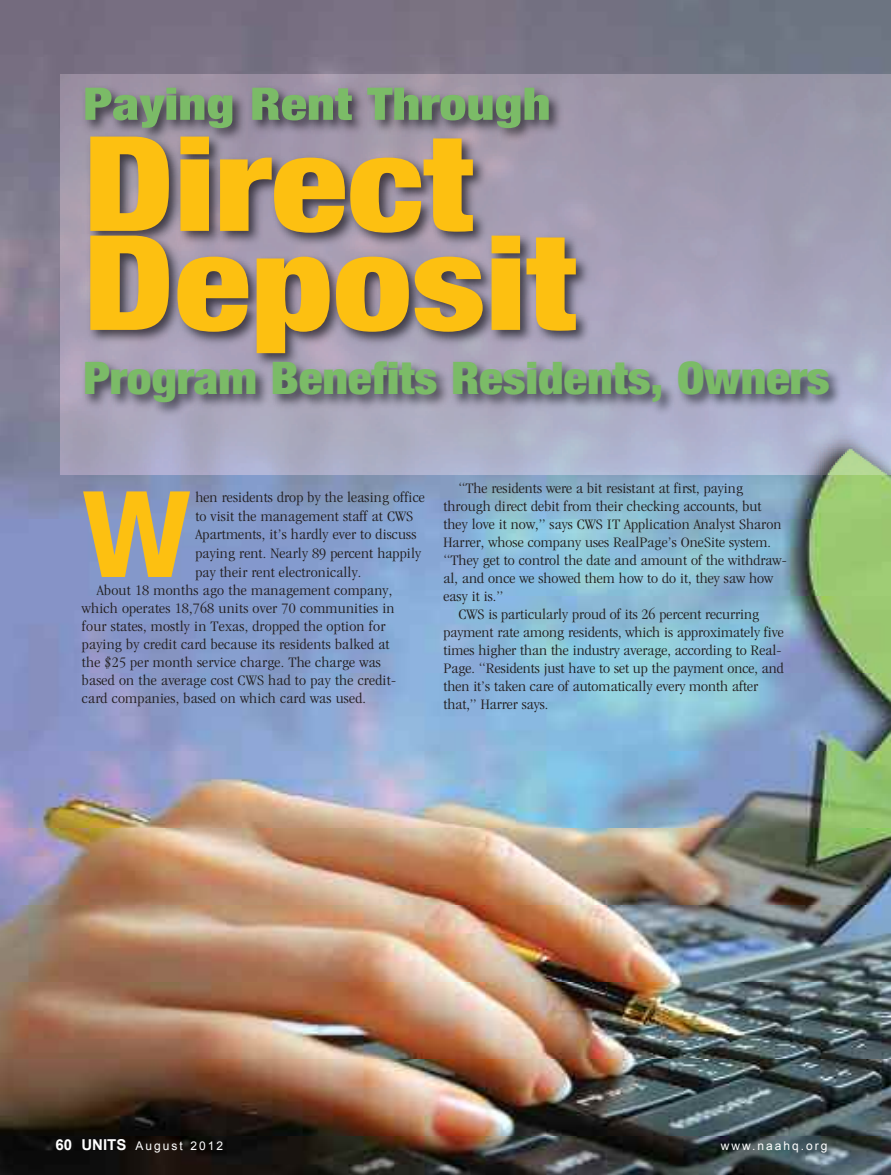
<style>
.page{position:relative;width:891px;height:1175px;background:#fff}
.page>*{position:absolute;margin:0;border:0;box-sizing:border-box;transform-origin:0 0}
.t1{font:900 condensed 132px/99px "Helvetica Neue LT Std";color:#fdc011;scale:1.2 1}
.t2{font:700 condensed 119.7px "Helvetica Neue LT Std";color:#fdc011;scale:1.2 1}
.t3{font:900 condensed 45px "Helvetica Neue LT Std";letter-spacing:-.005em;color:#7bbb67;scale:1.1 1}
.t4{font:900 condensed 45px "Helvetica Neue LT Std";letter-spacing:-.005em;color:#7bbb67;scale:1.2 1}
.t5{font:300 condensed 15px "ITC Garamond Std";letter-spacing:.005em;color:#231f20;scale:1.2 1}
.t6{font:12px "Arial";letter-spacing:.165em;color:#fff}
.s1{font-weight:700;font-size:15px}
</style>
<div class="page">
<img style="left:0;top:0;width:891px;height:1174px">
<img style="left:60px;top:74px;width:831px;height:400px">
<h3 class="t4" style="left:83px;top:88px;width:391px">Paying Rent Through</h3>
<h1 class="t1" style="left:83px;top:146px;width:412px">Direct<br>Deposit</h1>
<h3 class="t3" style="left:83px;top:362px;width:680px">Program Benefits Residents, Owners</h3>
<h2 class="t2" style="left:82px;top:491px;width:93px">W</h2>
<p class="t5" style="left:195px;top:491px;width:193px">hen residents drop by the leasing office</p>
<p class="t5" style="left:195px;top:510px;width:183px">to visit the management staff at CWS</p>
<p class="t5" style="left:195px;top:529px;width:186px">Apartments, it’s hardly ever to discuss</p>
<p class="t5" style="left:195px;top:548px;width:190px">paying rent. Nearly 89 percent happily</p>
<p class="t5" style="left:195px;top:566px;width:140px">pay their rent electronically.</p>
<p class="t5" style="left:97px;top:584px;width:248px">About 18 months ago the management company,</p>
<p class="t5" style="left:82px;top:602px;width:262px">which operates 18,768 units over 70 communities in</p>
<p class="t5" style="left:82px;top:620px;width:254px">four states, mostly in Texas, dropped the option for</p>
<p class="t5" style="left:82px;top:638px;width:258px">paying by credit card because its residents balked at</p>
<p class="t5" style="left:82px;top:656px;width:251px">the $25 per month service charge. The charge was</p>
<p class="t5" style="left:82px;top:674px;width:263px">based on the average cost CWS had to pay the credit-</p>
<p class="t5" style="left:82px;top:692px;width:238px">card companies, based on which card was used.</p>
<p class="t5" style="left:459px;top:482px;width:239px">“The residents were a bit resistant at first, paying</p>
<p class="t5" style="left:444px;top:500px;width:266px">through direct debit from their checking accounts, but</p>
<p class="t5" style="left:444px;top:518px;width:283px">they love it now,” says CWS IT Application Analyst Sharon</p>
<p class="t5" style="left:444px;top:536px;width:275px">Harrer, whose company uses RealPage’s OneSite system.</p>
<p class="t5" style="left:444px;top:554px;width:288px">“They get to control the date and amount of the withdraw-</p>
<p class="t5" style="left:444px;top:572px;width:276px">al, and once we showed them how to do it, they saw how</p>
<p class="t5" style="left:444px;top:590px;width:51px">easy it is.”</p>
<p class="t5" style="left:459px;top:608px;width:252px">CWS is particularly proud of its 26 percent recurring</p>
<p class="t5" style="left:444px;top:626px;width:285px">payment rate among residents, which is approximately five</p>
<p class="t5" style="left:444px;top:644px;width:283px">times higher than the industry average, according to Real-</p>
<p class="t5" style="left:444px;top:662px;width:285px">Page. “Residents just have to set up the payment once, and</p>
<p class="t5" style="left:444px;top:680px;width:264px">then it’s taken care of automatically every month after</p>
<p class="t5" style="left:444px;top:698px;width:89px">that,” Harrer says.</p>
<p class="t6" style="left:56px;top:1139px;width:169px"><span class="s1">60 Units</span> August 2012</p>
<p class="t6" style="left:721px;top:1139px;width:108px">www.naahq.org</p>
</div>
